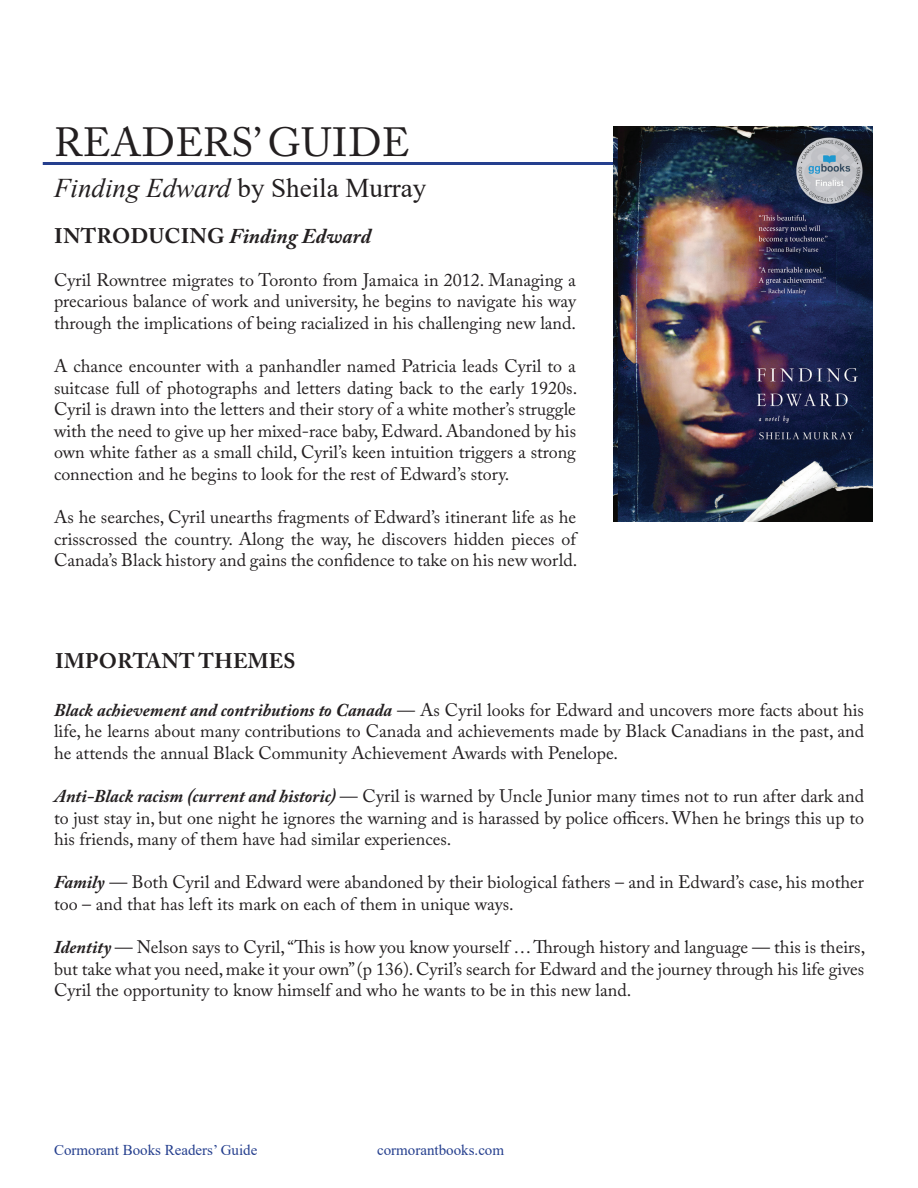
<style>
.page{position:relative;width:918px;height:1188px;background:#fff}
.page>*{position:absolute;margin:0;border:0;box-sizing:border-box;transform-origin:0 0}
.t1{font:40.5px "Adobe Caslon Pro";letter-spacing:.015em;color:#231f20}
.t2{font:27px "Times New Roman";color:#231f20}
.t3{font:italic 700 21px "Adobe Caslon Pro";color:#231f20}
.t4{font:700 21px "Adobe Caslon Pro";letter-spacing:.015em;color:#231f20}
.t5{font:18px/21.6px "Adobe Caslon Pro";color:#231f20;text-align:justify}
.t6{font:15px "Times New Roman";color:#253f8e}
.s1{font-style:italic}
.s2{font-style:normal}
.s3{font-weight:700;font-style:italic}
</style>
<div class="page">
<hr style="left:43px;top:162px;width:830px;height:3px;background:#253f8e">
<img style="left:613px;top:126px;width:260px;height:396px">
<h1 class="t1" style="left:54px;top:118px;width:357px">READERS’ GUIDE</h1>
<h2 class="t2" style="left:54px;top:169px;width:374px"><span class="s1">Finding Edward</span> by Sheila Murray</h2>
<p class="t3" style="left:54px;top:223px;width:318px"><span class="s2">INTRODUCING</span> Finding Edward</p>
<p class="t5" style="left:54px;top:269px;width:524px">Cyril Rowntree migrates to Toronto from Jamaica in 2012. Managing a precarious balance of work and university, he begins to navigate his way through the implications of being racialized in his challenging new land.</p>
<p class="t5" style="left:54px;top:355px;width:525px">A chance encounter with a panhandler named Patricia leads Cyril to a suitcase full of photographs and letters dating back to the early 1920s.<br>Cyril is drawn into the letters and their story of a white mother’s struggle with the need to give up her mixed-race baby, Edward. Abandoned by his own white father as a small child, Cyril’s keen intuition triggers a strong connection and he begins to look for the rest of Edward’s story.</p>
<p class="t5" style="left:54px;top:506px;width:525px">As he searches, Cyril unearths fragments of Edward’s itinerant life as he crisscrossed the country. Along the way, he discovers hidden pieces of Canada’s Black history and gains the confidence to take on his new world.</p>
<p class="t4" style="left:55px;top:649px;width:242px">IMPORTANT THEMES</p>
<p class="t5" style="left:54px;top:699px;width:812px"><span class="s3">Black achievement and contributions to Canada</span> — As Cyril looks for Edward and uncovers more facts about his life, he learns about many contributions to Canada and achievements made by Black Canadians in the past, and he attends the annual Black Community Achievement Awards with Penelope.</p>
<p class="t5" style="left:54px;top:785px;width:812px"><span class="s3">Anti-Black racism (current and historic)</span> — Cyril is warned by Uncle Junior many times not to run after dark and to just stay in, but one night he ignores the warning and is harassed by police officers. When he brings this up to his friends, many of them have had similar experiences.</p>
<p class="t5" style="left:54px;top:871px;width:812px"><span class="s3">Family</span> — Both Cyril and Edward were abandoned by their biological fathers – and in Edward’s case, his mother too – and that has left its mark on each of them in unique ways.</p>
<p class="t5" style="left:54px;top:936px;width:813px"><span class="s3">Identity</span> — Nelson says to Cyril, “This is how you know yourself … Through history and language — this is theirs, but take what you need, make it your own” (p 136). Cyril’s search for Edward and the journey through his life gives Cyril the opportunity to know himself and who he wants to be in this new land.</p>
<p class="t6" style="left:54px;top:1140px;width:205px">Cormorant Books Readers’ Guide</p>
<p class="t6" style="left:377px;top:1140px;width:129px">cormorantbooks.com</p>
</div>
